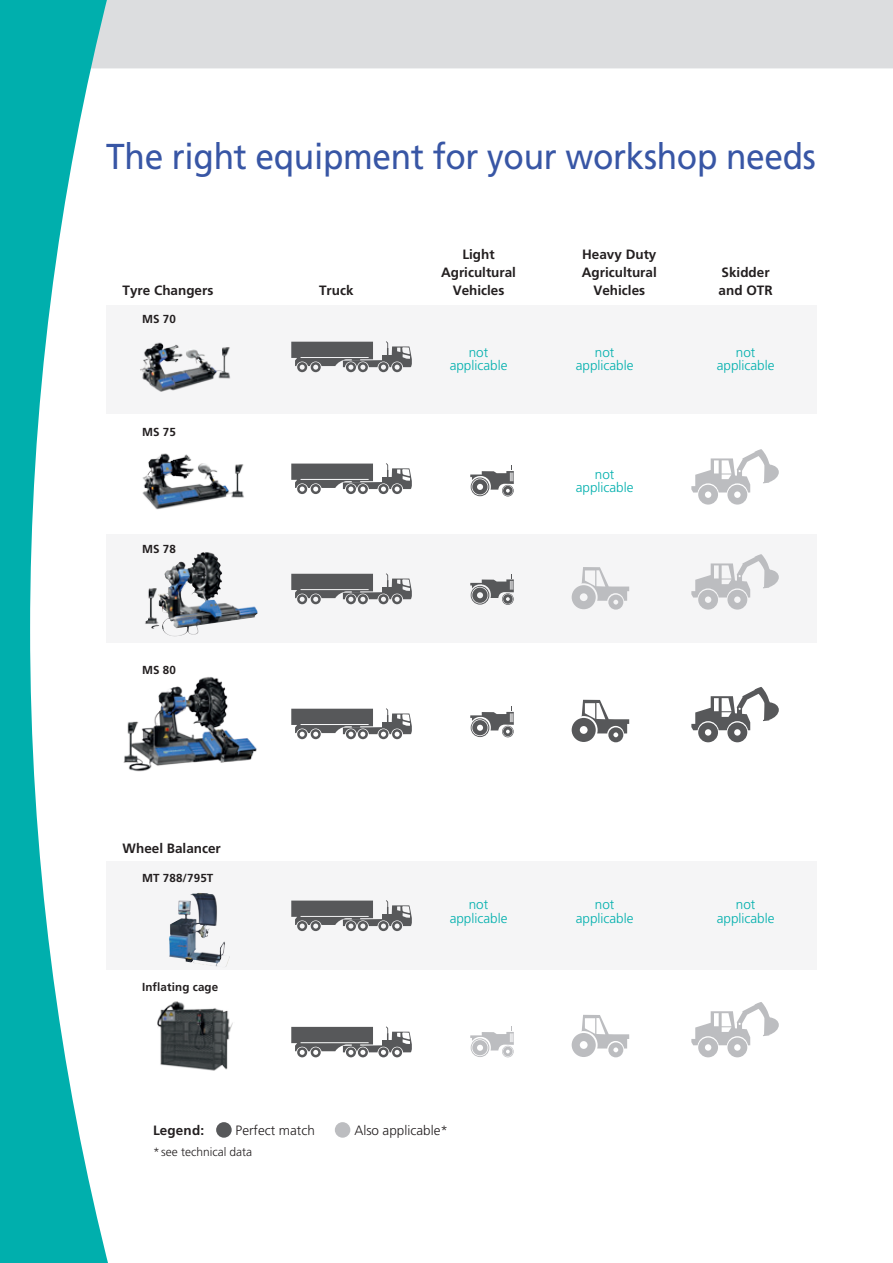
<style>
.page{position:relative;width:893px;height:1263px;background:#fff}
.page>*{position:absolute;margin:0;border:0;box-sizing:border-box;transform-origin:0 0}
.t1{font:36px "Frutiger";letter-spacing:-.01em;color:#3856a5;scale:.93 1}
.t2{font:700 13.5px/18px "Frutiger";color:#231f20;text-align:center}
.t3{font:300 13.5px/13.2px "Frutiger";color:#00afad;text-align:center}
.t4{font:300 13.5px "Frutiger";color:#231f20}
.t5{font:300 12px "Frutiger";color:#231f20}
.t6{font:700 11.55px "Frutiger";letter-spacing:.01em;color:#231f20}
</style>
<div class="page">
<div style="left:111px;top:0;width:782px;height:68px;background:#dcdddf"></div>
<div style="left:106px;top:861px;width:710px;height:109px;background:#f5f5f6"></div>
<div style="left:106px;top:305px;width:710px;height:109px;background:#f5f5f6"></div>
<div style="left:106px;top:534px;width:710px;height:109px;background:#f5f5f6"></div>
<div style="left:216px;top:1122px;width:16px;height:16px;background:#57585a;border-radius:50%"></div>
<div style="left:335px;top:1122px;width:15px;height:16px;background:#bcbdc0;border-radius:50%"></div>
<svg style="left:572px;top:567px;width:57px;height:43px"></svg>
<svg style="left:572px;top:700px;width:57px;height:42px"></svg>
<svg style="left:572px;top:1015px;width:57px;height:42px"></svg>
<svg style="left:291px;top:341px;width:121px;height:31px"></svg>
<svg style="left:291px;top:463px;width:121px;height:31px"></svg>
<svg style="left:291px;top:573px;width:121px;height:31px"></svg>
<svg style="left:291px;top:708px;width:121px;height:31px"></svg>
<svg style="left:291px;top:900px;width:121px;height:31px"></svg>
<svg style="left:291px;top:1026px;width:121px;height:31px"></svg>
<svg style="left:691px;top:554px;width:88px;height:56px"></svg>
<svg style="left:691px;top:687px;width:88px;height:55px"></svg>
<svg style="left:691px;top:1002px;width:88px;height:55px"></svg>
<svg style="left:691px;top:449px;width:88px;height:56px"></svg>
<svg style="left:470px;top:465px;width:44px;height:31px"></svg>
<svg style="left:470px;top:574px;width:44px;height:31px"></svg>
<svg style="left:470px;top:706px;width:44px;height:31px"></svg>
<svg style="left:470px;top:1026px;width:44px;height:31px"></svg>
<svg style="left:0;top:0;width:111px;height:1263px"></svg>
<img style="left:170px;top:893px;width:29px;height:41px">
<img style="left:157px;top:1001px;width:76px;height:70px">
<img style="left:140px;top:342px;width:90px;height:50px">
<img style="left:142px;top:453px;width:102px;height:57px">
<img style="left:158px;top:552px;width:47px;height:54px">
<img style="left:123px;top:677px;width:134px;height:95px">
<h1 class="t1" style="left:106px;top:135px;width:765px">The right equipment for your workshop needs</h1>
<p class="t2" style="left:123px;top:281px;width:92px">Tyre Changers</p>
<p class="t6" style="left:142px;top:312px;width:35px">MS 70</p>
<p class="t6" style="left:142px;top:426px;width:35px">MS 75</p>
<p class="t6" style="left:142px;top:542px;width:35px">MS 78</p>
<p class="t6" style="left:142px;top:663px;width:35px">MS 80</p>
<p class="t2" style="left:319px;top:281px;width:36px">Truck</p>
<p class="t2" style="left:441px;top:245px;width:77px">Light<br>Agricultural<br>Vehicles</p>
<p class="t2" style="left:582px;top:245px;width:77px">Heavy Duty<br>Agricultural<br>Vehicles</p>
<p class="t3" style="left:450px;top:346px;width:59px">not applicable</p>
<p class="t3" style="left:576px;top:346px;width:59px">not applicable</p>
<p class="t3" style="left:576px;top:467px;width:59px">not applicable</p>
<p class="t2" style="left:719px;top:263px;width:56px;text-align:left">Skidder and OTR</p>
<p class="t3" style="left:717px;top:346px;width:59px">not applicable</p>
<p class="t2" style="left:123px;top:839px;width:100px">Wheel Balancer</p>
<p class="t6" style="left:142px;top:871px;width:73px">MT 788/795T</p>
<p class="t6" style="left:142px;top:980px;width:78px">Inflating cage</p>
<p class="t3" style="left:450px;top:898px;width:59px">not applicable</p>
<p class="t2" style="left:153px;top:1121px;width:53px">Legend:</p>
<p class="t4" style="left:236px;top:1122px;width:81px">Perfect match</p>
<p class="t4" style="left:354px;top:1122px;width:95px">Also applicable*</p>
<p class="t5" style="left:153px;top:1145px;width:101px">*see technical data</p>
<p class="t3" style="left:576px;top:898px;width:59px">not applicable</p>
<p class="t3" style="left:717px;top:898px;width:59px">not applicable</p>
</div>
